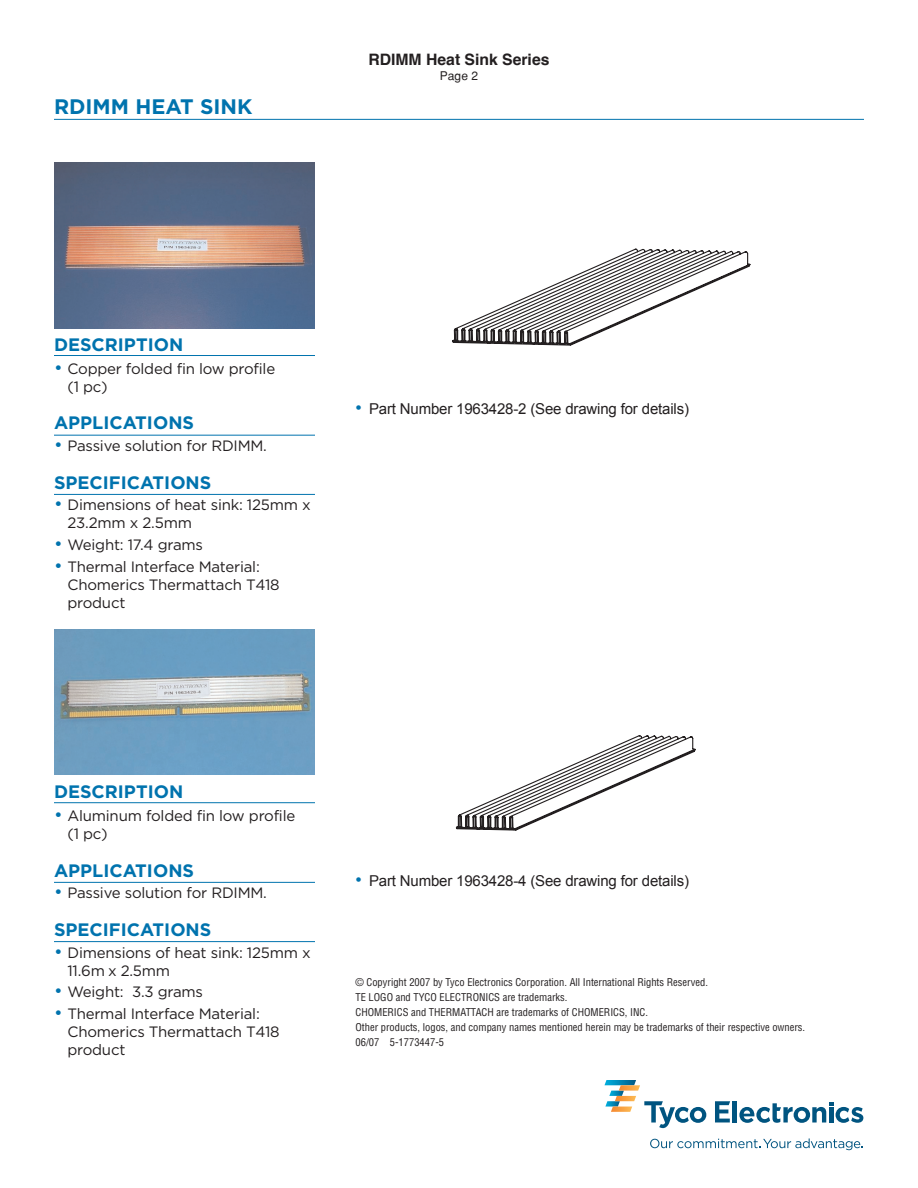
<style>
.page{position:relative;width:918px;height:1188px;background:#fff}
.page>*{position:absolute;margin:0;border:0;box-sizing:border-box;transform-origin:0 0}
.t1{font:700 21px "Gotham";color:#0073ae}
.t2{font:700 18px "Gotham";color:#0073ae}
.t3{font:700 15.75px "Helvetica";color:#231f20}
.t4{font:15px/18px "Gotham";letter-spacing:-.015em;color:#231f20}
.t5{font:15px "Arial";letter-spacing:-.01em;color:#231f20}
.t6{font:12px "Helvetica";color:#231f20}
.t7{font:condensed 10.5px/15px "Helvetica";color:#231f20}
.s1{font-size:18px;color:#0073ae}
</style>
<div class="page">
<svg style="left:715px;top:1101px;width:15px;height:21px"></svg>
<hr style="left:733px;top:1101px;width:4px;height:22px;background:#005480">
<svg style="left:739px;top:1102px;width:124px;height:21px"></svg>
<svg style="left:650px;top:1138px;width:213px;height:12px"></svg>
<svg style="left:604px;top:1080px;width:102px;height:48px"></svg>
<hr style="left:54px;top:119px;width:810px;height:1px;background:#0073ae">
<img style="left:54px;top:163px;width:261px;height:165px">
<hr style="left:54px;top:355px;width:261px;height:1px;background:#0073ae">
<hr style="left:54px;top:435px;width:261px;height:1px;background:#0073ae">
<hr style="left:54px;top:494px;width:261px;height:1px;background:#0073ae">
<svg style="left:452px;top:249px;width:298px;height:97px"></svg>
<img style="left:54px;top:630px;width:261px;height:145px">
<hr style="left:54px;top:802px;width:261px;height:1px;background:#0073ae">
<hr style="left:54px;top:882px;width:261px;height:1px;background:#0073ae">
<hr style="left:54px;top:941px;width:261px;height:1px;background:#0073ae">
<svg style="left:456px;top:735px;width:239px;height:96px"></svg>
<h1 class="t1" style="left:54px;top:99px;width:200px">RDIMM HEAT SINK</h1>
<p class="t3" style="left:368px;top:53px;width:183px">RDIMM Heat Sink Series</p>
<p class="t6" style="left:440px;top:72px;width:40px">Page 2</p>
<p class="t2" style="left:54px;top:337px;width:131px">DESCRIPTION</p>
<p class="t4" style="left:68px;top:361px;width:209px;text-indent:-14px"><span class="s1">•</span> Copper folded fin low profile (1 pc)</p>
<p class="t2" style="left:54px;top:416px;width:142px">APPLICATIONS</p>
<p class="t4" style="left:54px;top:438px;width:214px"><span class="s1">•</span> Passive solution for RDIMM.</p>
<p class="t2" style="left:54px;top:475px;width:159px">SPECIFICATIONS</p>
<p class="t4" style="left:68px;top:497px;width:245px;text-indent:-14px"><span class="s1">•</span> Dimensions of heat sink: 125mm x<br>23.2mm x 2.5mm</p>
<p class="t4" style="left:54px;top:537px;width:150px"><span class="s1">•</span> Weight: 17.4 grams</p>
<p class="t4" style="left:68px;top:559px;width:214px;text-indent:-14px"><span class="s1">•</span> Thermal Interface Material:<br>Chomerics Thermattach T418 product</p>
<p class="t5" style="left:356px;top:400px;width:335px"><span class="s1">•</span> Part Number 1963428-2 (See drawing for details)</p>
<p class="t2" style="left:54px;top:784px;width:131px">DESCRIPTION</p>
<p class="t4" style="left:68px;top:808px;width:229px;text-indent:-14px"><span class="s1">•</span> Aluminum folded fin low profile (1 pc)</p>
<p class="t2" style="left:54px;top:863px;width:142px">APPLICATIONS</p>
<p class="t4" style="left:54px;top:885px;width:214px"><span class="s1">•</span> Passive solution for RDIMM.</p>
<p class="t2" style="left:54px;top:922px;width:159px">SPECIFICATIONS</p>
<p class="t4" style="left:68px;top:944px;width:245px;text-indent:-14px"><span class="s1">•</span> Dimensions of heat sink: 125mm x<br>11.6m x 2.5mm</p>
<p class="t4" style="left:54px;top:984px;width:150px"><span class="s1">•</span> Weight: 3.3 grams</p>
<p class="t4" style="left:68px;top:1006px;width:214px;text-indent:-14px"><span class="s1">•</span> Thermal Interface Material:<br>Chomerics Thermattach T418 product</p>
<p class="t5" style="left:356px;top:873px;width:335px"><span class="s1">•</span> Part Number 1963428-4 (See drawing for details)</p>
<p class="t7" style="left:356px;top:976px;width:451px">© Copyright 2007 by Tyco Electronics Corporation. All International Rights Reserved.<br>TE LOGO and TYCO ELECTRONICS are trademarks.<br>CHOMERICS and THERMATTACH are trademarks of CHOMERICS, INC.<br>Other products, logos, and company names mentioned herein may be trademarks of their respective owners.<br>06/07 5-1773447-5</p>
</div>
